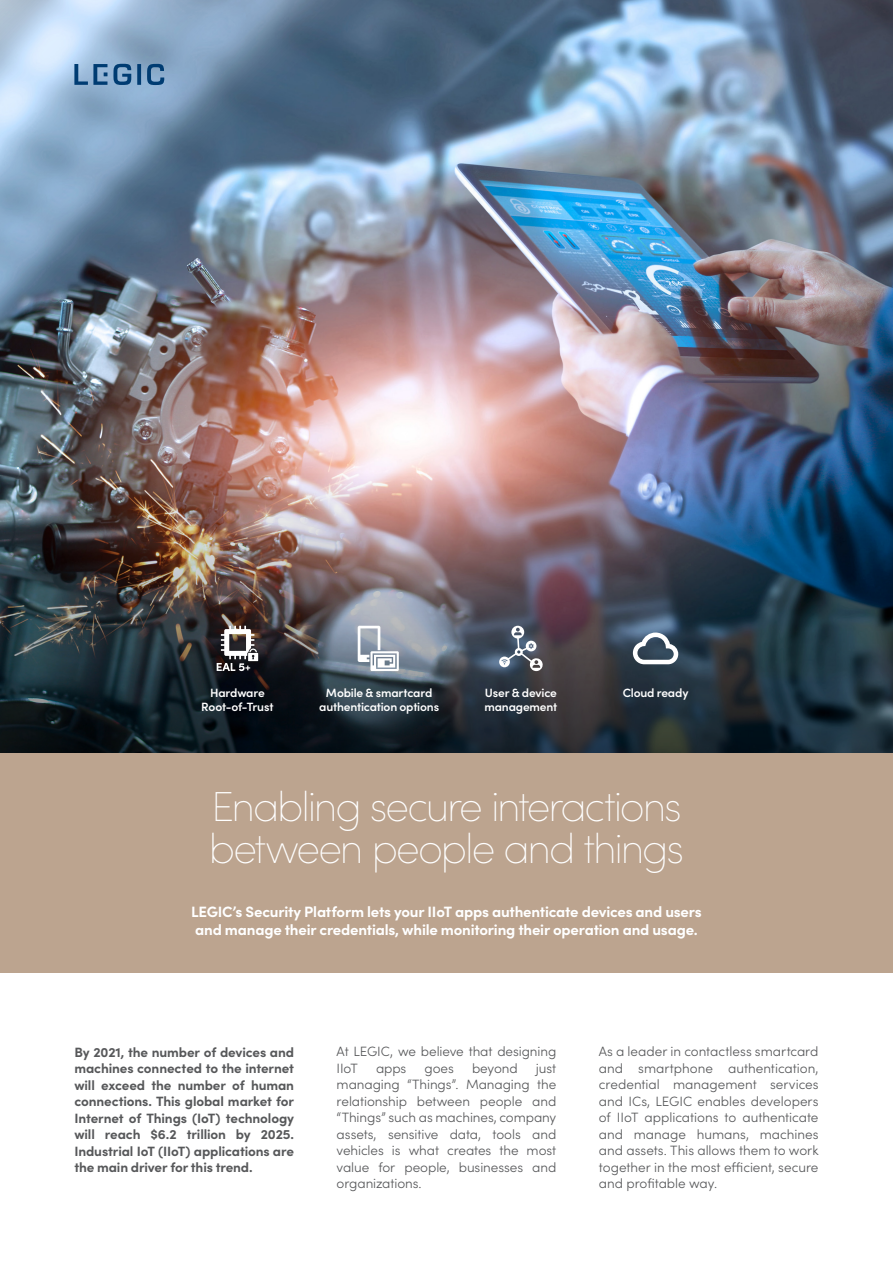
<style>
.page{position:relative;width:893px;height:1263px;background:#fff}
.page>*{position:absolute;margin:0;border:0;box-sizing:border-box;transform-origin:0 0}
.t1{font:200 42px "Sofia Pro";letter-spacing:-.05em;color:#fff}
.t2{font:700 15px "Sofia Pro";letter-spacing:-.015em;color:#fff}
.t3{font:300 13.5px/16.5px "Sofia Pro";letter-spacing:-.005em;color:#57585a;text-align:justify}
.t4{font:700 13.5px/16.5px "Sofia Pro";letter-spacing:-.01em;color:#57585a;text-align:justify}
.t5{font:600 12px "Sofia Pro";letter-spacing:-.015em;color:#fff}
</style>
<div class="page">
<img style="left:0;top:0;width:893px;height:474px">
<img style="left:0;top:0;width:446px;height:434px">
<img style="left:0;top:474px;width:893px;height:279px">
<div style="left:0;top:753px;width:893px;height:219px;background:#bca48f"></div>
<svg style="left:137px;top:64px;width:4px;height:21px"></svg>
<svg style="left:147px;top:64px;width:17px;height:21px"></svg>
<svg style="left:113px;top:64px;width:18px;height:21px"></svg>
<svg style="left:74px;top:64px;width:33px;height:21px"></svg>
<svg style="left:633px;top:632px;width:45px;height:32px"></svg>
<svg style="left:217px;top:626px;width:41px;height:45px"></svg>
<svg style="left:358px;top:626px;width:41px;height:45px"></svg>
<svg style="left:499px;top:626px;width:45px;height:45px;background:#6c7480"></svg>
<p class="t5" style="left:210px;top:683px;width:56px">Hardware</p>
<p class="t5" style="left:201px;top:697px;width:74px">Root-of-Trust</p>
<p class="t5" style="left:326px;top:683px;width:108px">Mobile &amp; smartcard</p>
<p class="t5" style="left:319px;top:697px;width:121px">authentication options</p>
<p class="t5" style="left:485px;top:683px;width:74px">User &amp; device</p>
<p class="t5" style="left:484px;top:697px;width:74px">management</p>
<p class="t5" style="left:623px;top:683px;width:67px">Cloud ready</p>
<p class="t1" style="left:211px;top:776px;width:472px">Enabling secure interactions</p>
<p class="t1" style="left:209px;top:818px;width:477px">between people and things</p>
<p class="t2" style="left:191px;top:900px;width:512px">LEGIC’s Security Platform lets your IIoT apps authenticate devices and users</p>
<p class="t2" style="left:195px;top:918px;width:504px">and manage their credentials, while monitoring their operation and usage.</p>
<p class="t4" style="left:74px;top:1042px;width:221px">By 2021, the number of devices and machines connected to the internet will exceed the number of human connections. This global market for Internet of Things (IoT) technology will reach $6.2 trillion by 2025.<br>Industrial IoT (IIoT) applications are the main driver for this trend.</p>
<p class="t3" style="left:337px;top:1042px;width:221px">At LEGIC, we believe that designing<br>IIoT</p>
<p class="t3" style="left:376px;top:1059px;width:32px">apps</p>
<p class="t3" style="left:424px;top:1059px;width:31px">goes</p>
<p class="t3" style="left:472px;top:1059px;width:47px">beyond</p>
<p class="t3" style="left:337px;top:1059px;width:221px;text-indent:199px">just managing “Things”. Managing the relationship between people and “Things” such as machines, company assets, sensitive data, tools and vehicles is what creates the most value for people, businesses and organizations.</p>
<p class="t3" style="left:599px;top:1042px;width:221px">As a leader in contactless smartcard and smartphone authentication, credential management services and ICs, LEGIC enables developers of IIoT applications to authenticate and manage humans, machines and assets. This allows them to work together in the most efficient, secure and profitable way.</p>
</div>
